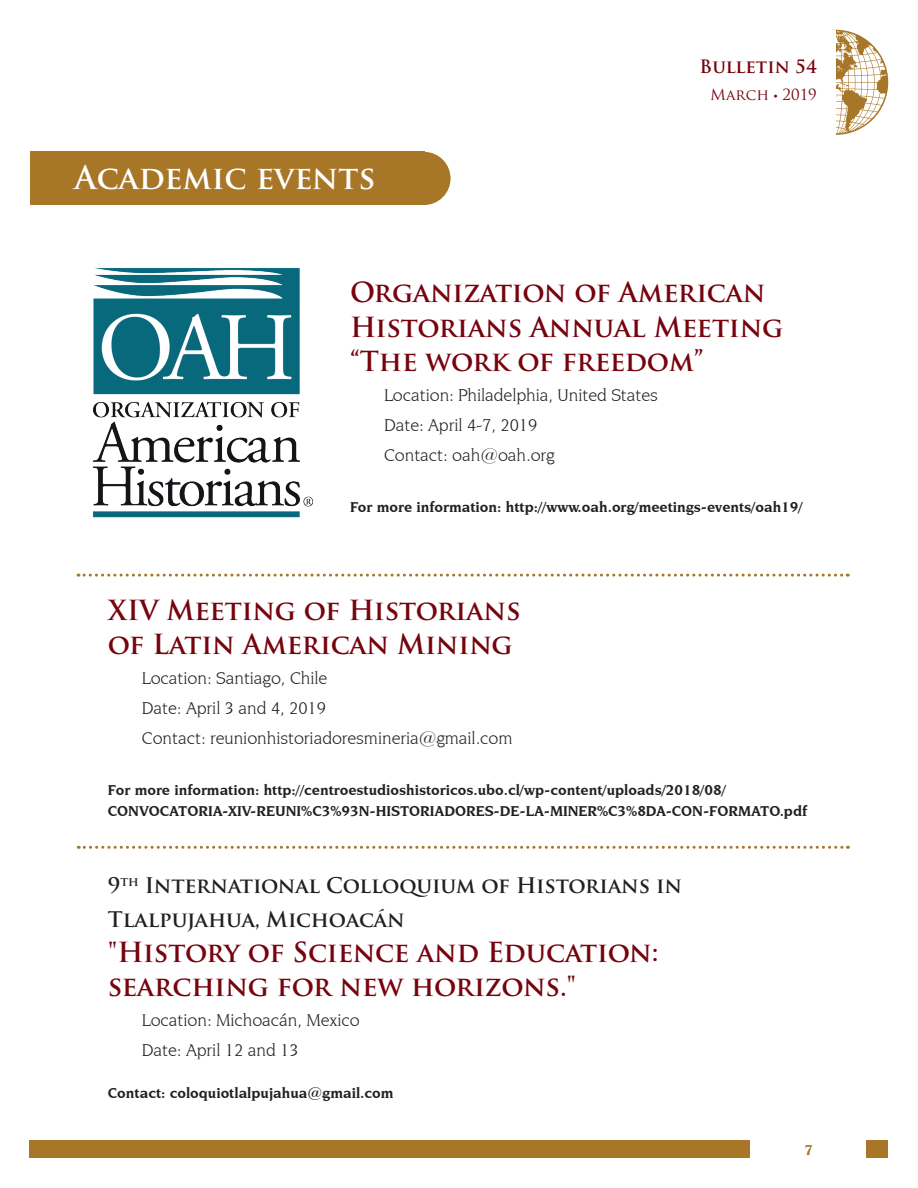
<style>
.page{position:relative;width:918px;height:1188px;background:#fff}
.page>*{position:absolute;margin:0;border:0;box-sizing:border-box;transform-origin:0 0}
.t1{font:700 31.5px "Trajan Pro";color:#fff}
.t2{font:700 27px/34.5px "Trajan Pro";letter-spacing:-.005em;color:#76030d}
.t3{font:700 21px/34.5px "Trajan Pro";letter-spacing:-.005em;color:#231f20}
.t4{font:18px/30px "Novarese IT Cby BT";letter-spacing:-.005em;color:#231f20}
.t5{font:700 18px "Trajan Pro";color:#76030d}
.t6{font:700 15px/21px "Novarese IT Cby BT";color:#231f20}
.t7{font:15px "Trajan Pro";color:#76030d}
.t8{font:700 15px "Novarese IT Cby BT";color:#a77626}
.s1{font-family:"Myriad Pro";font-stretch:condensed}
</style>
<div class="page">
<div style="left:30px;top:1140px;width:858px;height:18px;background:#a77626"></div>
<div style="left:751px;top:1139px;width:115px;height:21px;background:#fff"></div>
<svg style="left:836px;top:30px;width:52px;height:105px"></svg>
<svg style="left:78px;top:574px;width:770px;height:3px"></svg>
<svg style="left:78px;top:846px;width:770px;height:3px"></svg>
<img style="left:93px;top:268px;width:220px;height:249px">
<div style="left:30px;top:152px;width:395px;height:53px;background:#a77626"></div>
<div style="left:397px;top:152px;width:54px;height:53px;background:#a77626;border-radius:50%"></div>
<h1 class="t1" style="left:75px;top:158px;width:302px">Academic events</h1>
<p class="t5" style="left:700px;top:55px;width:119px">Bulletin 54</p>
<p class="t7" style="left:710px;top:85px;width:108px">March <span class="s1">•</span> 2019</p>
<h2 class="t2" style="left:350px;top:276px;width:435px">Organization of American<br>Historians Annual Meeting “The work of freedom”</h2>
<p class="t4" style="left:384px;top:380px;width:275px">Location: Philadelphia, United States<br>Date: April 4-7, 2019<br>Contact: oah@oah.org</p>
<p class="t6" style="left:350px;top:496px;width:454px">For more information: http://www.oah.org/meetings-events/oah19/</p>
<h2 class="t2" style="left:108px;top:593px;width:414px">XIV Meeting of Historians of Latin American Mining</h2>
<p class="t4" style="left:142px;top:663px;width:372px">Location: Santiago, Chile<br>Date: April 3 and 4, 2019<br>Contact: reunionhistoriadoresmineria@gmail.com</p>
<p class="t6" style="left:108px;top:779px;width:701px">For more information: http://centroestudioshistoricos.ubo.cl/wp-content/uploads/2018/08/<br>CONVOCATORIA-XIV-REUNI%C3%93N-HISTORIADORES-DE-LA-MINER%C3%8DA-CON-FORMATO.pdf</p>
<h3 class="t3" style="left:108px;top:868px;width:576px">9<sup>th</sup> International Colloquium of Historians in<br>Tlalpujahua, Michoacán</h3>
<h2 class="t2" style="left:108px;top:935px;width:552px">"History of Science and Education: searching for new horizons."</h2>
<p class="t4" style="left:142px;top:1005px;width:220px">Location: Michoacán, Mexico<br>Date: April 12 and 13</p>
<p class="t6" style="left:108px;top:1082px;width:287px">Contact: coloquiotlalpujahua@gmail.com</p>
<p class="t8" style="left:804px;top:1141px;width:10px">7</p>
</div>
